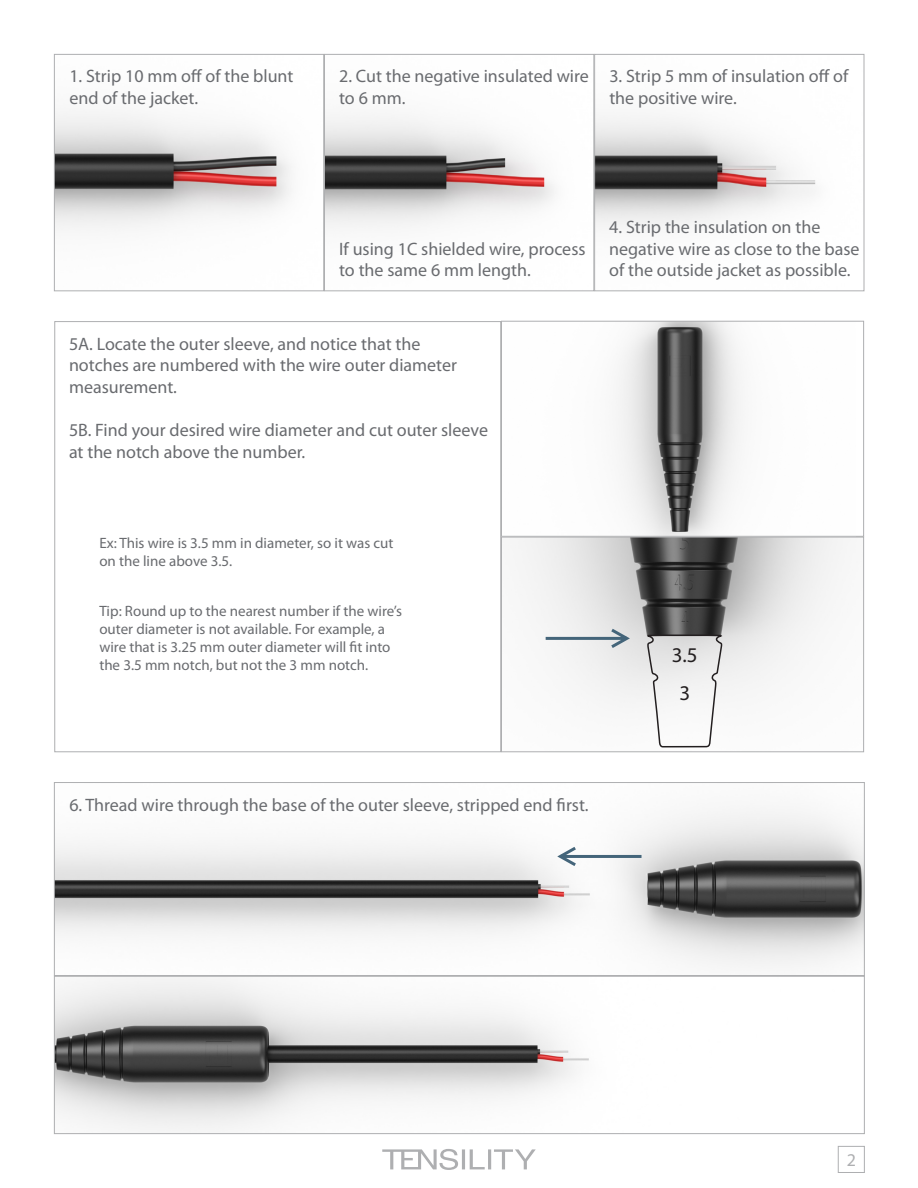
<style>
.page{position:relative;width:918px;height:1188px;background:#fff}
.page>*{position:absolute;margin:0;border:0;box-sizing:border-box;transform-origin:0 0}
.t1{font:21px "Myriad Pro";color:#231f20}
.t2{font:18px/21.6px "Myriad Pro";color:#696b6f}
.t3{font:18px "Myriad Pro";color:#aeafb1}
.t4{font:15px/18px "Myriad Pro";color:#696b6f}
</style>
<div class="page">
<div style="left:838px;top:1146px;width:27px;height:27px;border:1px solid #aeafb1"></div>
<img style="left:56px;top:112px;width:760px;height:118px">
<div style="left:54px;top:54px;width:270px;height:237px;border:1px solid #aeafb1"></div>
<div style="left:324px;top:54px;width:270px;height:237px;border:1px solid #aeafb1"></div>
<div style="left:594px;top:54px;width:270px;height:237px;border:1px solid #aeafb1"></div>
<img style="left:56px;top:810px;width:807px;height:322px">
<div style="left:54px;top:782px;width:811px;height:194px;border:1px solid #aeafb1"></div>
<div style="left:54px;top:976px;width:811px;height:158px;border:1px solid #aeafb1"></div>
<svg style="left:554px;top:844px;width:91px;height:25px"></svg>
<img style="left:515px;top:539px;width:328px;height:165px">
<div style="left:501px;top:537px;width:363px;height:215px;border:1px solid #aeafb1"></div>
<svg style="left:646px;top:634px;width:77px;height:114px"></svg>
<svg style="left:543px;top:626px;width:90px;height:25px"></svg>
<img style="left:616px;top:323px;width:125px;height:212px">
<div style="left:501px;top:321px;width:363px;height:216px;border:1px solid #aeafb1"></div>
<svg style="left:382px;top:1149px;width:154px;height:21px"></svg>
<p class="t2" style="left:69px;top:65px;width:226px">1. Strip 10 mm off of the blunt end of the jacket.</p>
<p class="t2" style="left:339px;top:65px;width:251px">2. Cut the negative insulated wire to 6 mm.</p>
<p class="t2" style="left:609px;top:65px;width:240px">3. Strip 5 mm of insulation off of the positive wire.</p>
<p class="t2" style="left:339px;top:237px;width:248px">If using 1C shielded wire, process to the same 6 mm length.</p>
<p class="t2" style="left:69px;top:333px;width:390px">5A. Locate the outer sleeve, and notice that the notches are numbered with the wire outer diameter measurement.</p>
<p class="t2" style="left:69px;top:419px;width:421px">5B. Find your desired wire diameter and cut outer sleeve at the notch above the number.</p>
<p class="t2" style="left:609px;top:216px;width:252px">4. Strip the insulation on the negative wire as close to the base of the outside jacket as possible.</p>
<p class="t4" style="left:99px;top:534px;width:296px">Ex: This wire is 3.5 mm in diameter, so it was cut on the line above 3.5.</p>
<p class="t4" style="left:99px;top:602px;width:304px">Tip: Round up to the nearest number if the wire’s outer diameter is not available. For example, a wire that is 3.25 mm outer diameter will fit into the 3.5 mm notch, but not the 3 mm notch.</p>
<p class="t1" style="left:672px;top:642px;width:27px">3.5</p>
<p class="t1" style="left:679px;top:680px;width:12px">3</p>
<p class="t2" style="left:69px;top:794px;width:521px">6. Thread wire through the base of the outer sleeve, stripped end first.</p>
<p class="t3" style="left:847px;top:1149px;width:11px">2</p>
</div>
